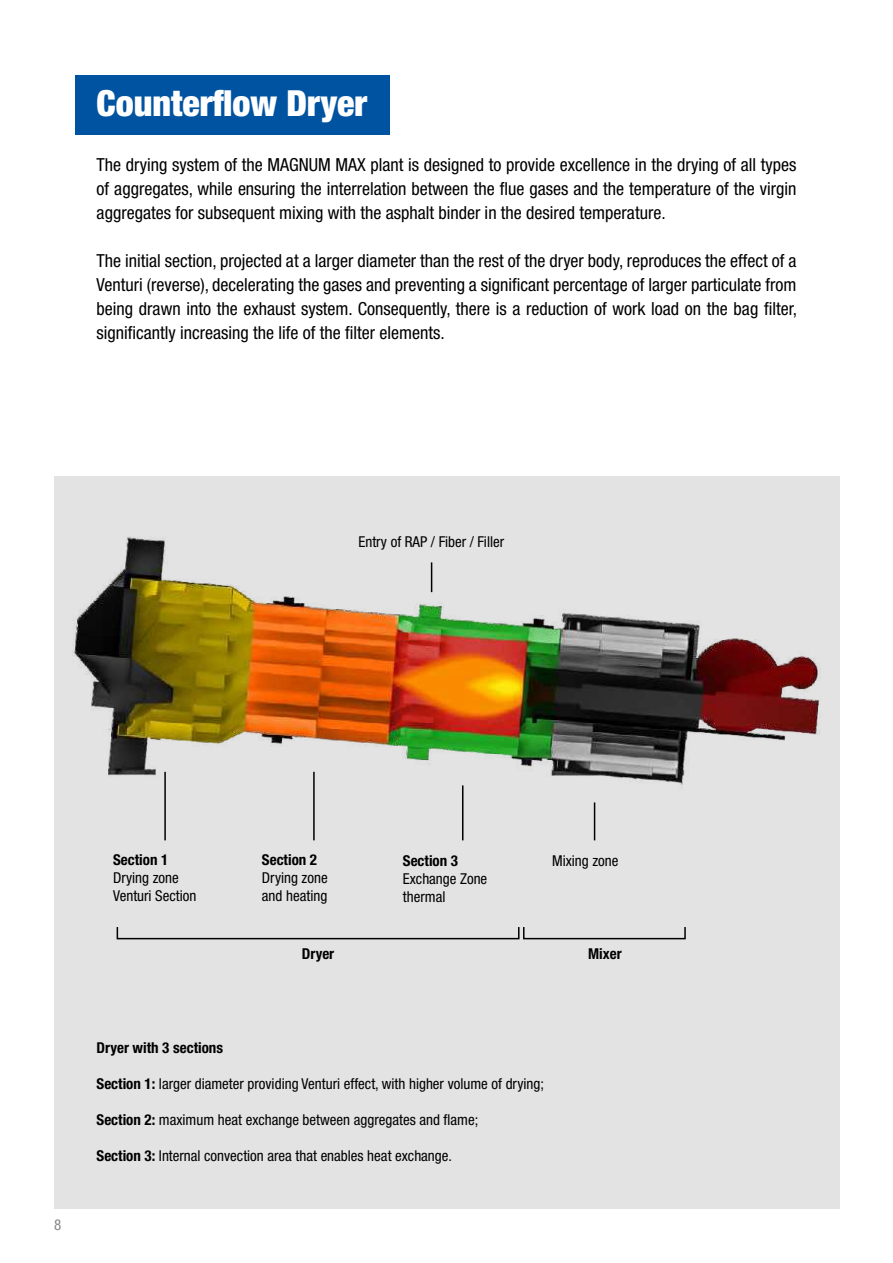
<style>
.page{position:relative;width:893px;height:1263px;background:#fff}
.page>*{position:absolute;margin:0;border:0;box-sizing:border-box;transform-origin:0 0}
.t1{font:900 condensed 36px "Helvetica Neue LT Pro";color:#fff}
.t2{font:condensed 18px/24px "Helvetica Neue LT Pro";color:#000;text-align:justify}
.t3{font:condensed 15px/18px "Helvetica Neue LT Pro";color:#000}
.t4{font:700 condensed 15px "Helvetica Neue LT Pro";color:#000}
.t5{font:condensed 15px "Helvetica Neue LT Pro";color:#878787}
.s1{font-weight:700}
</style>
<div class="page">
<div style="left:54px;top:476px;width:786px;height:733px;background:#e3e3e3"></div>
<div style="left:75px;top:75px;width:315px;height:60px;background:#0053a1"></div>
<hr style="left:164px;top:772px;width:2px;height:68px;background:#000">
<hr style="left:313px;top:772px;width:2px;height:68px;background:#000">
<hr style="left:462px;top:785px;width:1px;height:55px;background:#000">
<hr style="left:594px;top:802px;width:1px;height:38px;background:#000">
<div style="left:117px;top:926px;width:402px;height:13px;border:2px solid #000"></div>
<div style="left:523px;top:926px;width:163px;height:13px;border:2px solid #000"></div>
<img style="left:73px;top:537px;width:748px;height:260px">
<hr style="left:431px;top:562px;width:1px;height:30px;background:#000">
<h1 class="t1" style="left:97px;top:81px;width:272px">Counterflow Dryer</h1>
<p class="t2" style="left:97px;top:152px;width:701px">The drying system of the MAGNUM MAX plant is designed to provide excellence in the drying of all types of aggregates, while ensuring the interrelation between the flue gases and the temperature of the virgin aggregates for subsequent mixing with the asphalt binder in the desired temperature.</p>
<p class="t2" style="left:97px;top:248px;width:702px">The initial section, projected at a larger diameter than the rest of the dryer body, reproduces the effect of a Venturi (reverse), decelerating the gases and preventing a significant percentage of larger particulate from being drawn into the exhaust system. Consequently, there is a reduction of work load on the bag filter, significantly increasing the life of the filter elements.</p>
<p class="t3" style="left:358px;top:532px;width:147px">Entry of RAP / Fiber / Filler</p>
<p class="t5" style="left:54px;top:1216px;width:9px">8</p>
<p class="t4" style="left:113px;top:851px;width:57px">Section 1</p>
<p class="t3" style="left:113px;top:869px;width:85px">Drying zone<br>Venturi Section</p>
<p class="t4" style="left:262px;top:851px;width:57px">Section 2</p>
<p class="t3" style="left:262px;top:869px;width:67px">Drying zone and heating</p>
<p class="t4" style="left:403px;top:851px;width:57px">Section 3</p>
<p class="t3" style="left:403px;top:869px;width:86px">Exchange Zone thermal</p>
<p class="t3" style="left:552px;top:851px;width:68px">Mixing zone</p>
<p class="t4" style="left:302px;top:945px;width:34px">Dryer</p>
<p class="t4" style="left:588px;top:945px;width:35px">Mixer</p>
<p class="t4" style="left:97px;top:1038px;width:128px">Dryer with 3 sections</p>
<p class="t3" style="left:97px;top:1074px;width:449px"><span class="s1">Section 1:</span> larger diameter providing Venturi effect, with higher volume of drying;</p>
<p class="t3" style="left:97px;top:1110px;width:383px"><span class="s1">Section 2:</span> maximum heat exchange between aggregates and flame;</p>
<p class="t3" style="left:97px;top:1146px;width:357px"><span class="s1">Section 3:</span> Internal convection area that enables heat exchange.</p>
</div>
